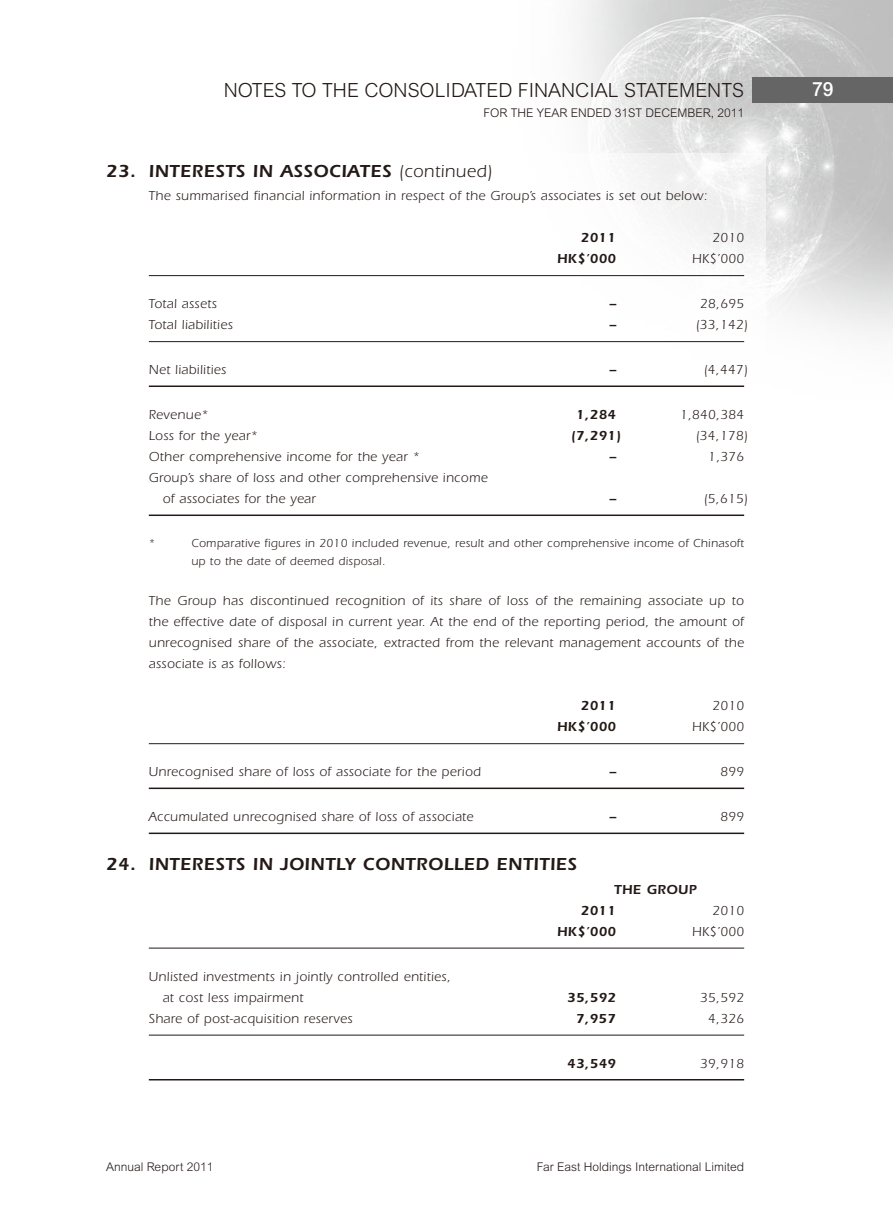
<style>
.page{position:relative;width:893px;height:1212px;background:#fff}
.page>*{position:absolute;margin:0;border:0;box-sizing:border-box;transform-origin:0 0}
.t1{font:300 19.5px "Arial MT Std";color:#231916}
.t2{font:500 19.5px "Arial MT Std";color:#fff}
.t3{font:600 18px "ITC Eras Std";letter-spacing:.03em;color:#231916}
.t4{font:13.5px/21px "ITC Eras Std";letter-spacing:.03em;color:#231916}
.t5{font:600 13.5px/21px "ITC Eras Std";letter-spacing:.03em;color:#231916}
.t6{font:12px/18px "ITC Eras Std";letter-spacing:.03em;color:#231916}
.t7{font:300 12px "Arial MT Std";color:#231916}
.s1{font-weight:400}
</style>
<div class="page">
<img style="left:578px;top:0;width:315px;height:335px">
<div style="left:0;top:153px;width:765px;height:982px;background:#fff"></div>
<div style="left:753px;top:77px;width:140px;height:25px;background:#666565"></div>
<hr style="left:149px;top:275px;width:595px;height:1px;background:#231916">
<hr style="left:149px;top:341px;width:595px;height:1px;background:#231916">
<hr style="left:149px;top:385px;width:595px;height:2px;background:#231916">
<hr style="left:149px;top:514px;width:595px;height:2px;background:#231916">
<hr style="left:149px;top:743px;width:595px;height:1px;background:#231916">
<hr style="left:149px;top:787px;width:595px;height:2px;background:#231916">
<hr style="left:149px;top:832px;width:595px;height:2px;background:#231916">
<hr style="left:149px;top:948px;width:595px;height:1px;background:#231916">
<hr style="left:149px;top:1035px;width:595px;height:1px;background:#231916">
<hr style="left:149px;top:1079px;width:595px;height:1px;background:#231916">
<h1 class="t1" style="left:224px;top:79px;width:522px">NOTES TO THE CONSOLIDATED FINANCIAL STATEMENTS</h1>
<p class="t7" style="left:483px;top:106px;width:262px">FOR THE YEAR ENDED 31ST DECEMBER, 2011</p>
<h2 class="t3" style="left:106px;top:160px;width:388px">23. INTERESTS IN ASSOCIATES <span class="s1">(continued)</span></h2>
<p class="t4" style="left:149px;top:185px;width:560px">The summarised financial information in respect of the Group’s associates is set out below:</p>
<p class="t5" style="left:581px;top:227px;width:37px">2011</p>
<p class="t4" style="left:712px;top:227px;width:33px">2010</p>
<p class="t5" style="left:557px;top:248px;width:61px">HK$’000</p>
<p class="t4" style="left:692px;top:248px;width:54px">HK$’000</p>
<p class="t4" style="left:149px;top:293px;width:69px">Total assets</p>
<p class="t5" style="left:609px;top:293px;width:8px">–</p>
<p class="t4" style="left:700px;top:293px;width:45px">28,695</p>
<p class="t4" style="left:149px;top:314px;width:85px">Total liabilities</p>
<p class="t5" style="left:609px;top:314px;width:8px">–</p>
<p class="t4" style="left:696px;top:314px;width:54px">(33,142)</p>
<p class="t4" style="left:149px;top:359px;width:79px">Net liabilities</p>
<p class="t5" style="left:609px;top:359px;width:8px">–</p>
<p class="t4" style="left:704px;top:359px;width:46px">(4,447)</p>
<p class="t4" style="left:149px;top:404px;width:61px">Revenue*</p>
<p class="t5" style="left:576px;top:404px;width:42px">1,284</p>
<p class="t4" style="left:680px;top:404px;width:66px">1,840,384</p>
<p class="t4" style="left:149px;top:425px;width:111px">Loss for the year*</p>
<p class="t5" style="left:571px;top:425px;width:52px">(7,291)</p>
<p class="t4" style="left:696px;top:425px;width:54px">(34,178)</p>
<p class="t4" style="left:149px;top:446px;width:272px">Other comprehensive income for the year *</p>
<p class="t5" style="left:609px;top:446px;width:8px">–</p>
<p class="t4" style="left:708px;top:446px;width:37px">1,376</p>
<p class="t4" style="left:163px;top:467px;width:326px;text-indent:-14px">Group’s share of loss and other comprehensive income of associates for the year</p>
<p class="t5" style="left:609px;top:488px;width:8px">–</p>
<p class="t4" style="left:704px;top:488px;width:46px">(5,615)</p>
<p class="t6" style="left:149px;top:534px;width:8px">*</p>
<p class="t6" style="left:191px;top:534px;width:554px">Comparative figures in 2010 included revenue, result and other comprehensive income of Chinasoft up to the date of deemed disposal.</p>
<p class="t4" style="left:149px;top:590px;width:597px;text-align:justify">The Group has discontinued recognition of its share of loss of the remaining associate up to the effective date of disposal in current year. At the end of the reporting period, the amount of unrecognised share of the associate, extracted from the relevant management accounts of the associate is as follows:</p>
<p class="t5" style="left:581px;top:695px;width:37px">2011</p>
<p class="t4" style="left:712px;top:695px;width:33px">2010</p>
<p class="t5" style="left:557px;top:716px;width:61px">HK$’000</p>
<p class="t4" style="left:692px;top:716px;width:54px">HK$’000</p>
<p class="t4" style="left:149px;top:761px;width:334px">Unrecognised share of loss of associate for the period</p>
<p class="t5" style="left:609px;top:761px;width:8px">–</p>
<p class="t4" style="left:720px;top:761px;width:25px">899</p>
<p class="t4" style="left:149px;top:806px;width:326px">Accumulated unrecognised share of loss of associate</p>
<p class="t5" style="left:609px;top:806px;width:8px">–</p>
<p class="t4" style="left:720px;top:806px;width:25px">899</p>
<h2 class="t3" style="left:106px;top:854px;width:472px">24. INTERESTS IN JOINTLY CONTROLLED ENTITIES</h2>
<p class="t5" style="left:581px;top:879px;width:117px;text-indent:33px">THE GROUP<br>2011</p>
<p class="t4" style="left:712px;top:900px;width:33px">2010</p>
<p class="t4" style="left:163px;top:966px;width:290px;text-indent:-14px">Unlisted investments in jointly controlled entities, at cost less impairment</p>
<p class="t5" style="left:557px;top:921px;width:61px">HK$’000</p>
<p class="t4" style="left:692px;top:921px;width:54px">HK$’000</p>
<p class="t5" style="left:567px;top:987px;width:51px">35,592</p>
<p class="t4" style="left:700px;top:987px;width:45px">35,592</p>
<p class="t4" style="left:149px;top:1008px;width:205px">Share of post-acquisition reserves</p>
<p class="t5" style="left:576px;top:1008px;width:42px">7,957</p>
<p class="t4" style="left:708px;top:1008px;width:37px">4,326</p>
<p class="t5" style="left:567px;top:1053px;width:51px">43,549</p>
<p class="t4" style="left:700px;top:1053px;width:45px">39,918</p>
<p class="t7" style="left:106px;top:1160px;width:109px">Annual Report 2011</p>
<p class="t7" style="left:537px;top:1160px;width:209px">Far East Holdings International Limited</p>
<h1 class="t2" style="left:812px;top:78px;width:23px">79</h1>
</div>
